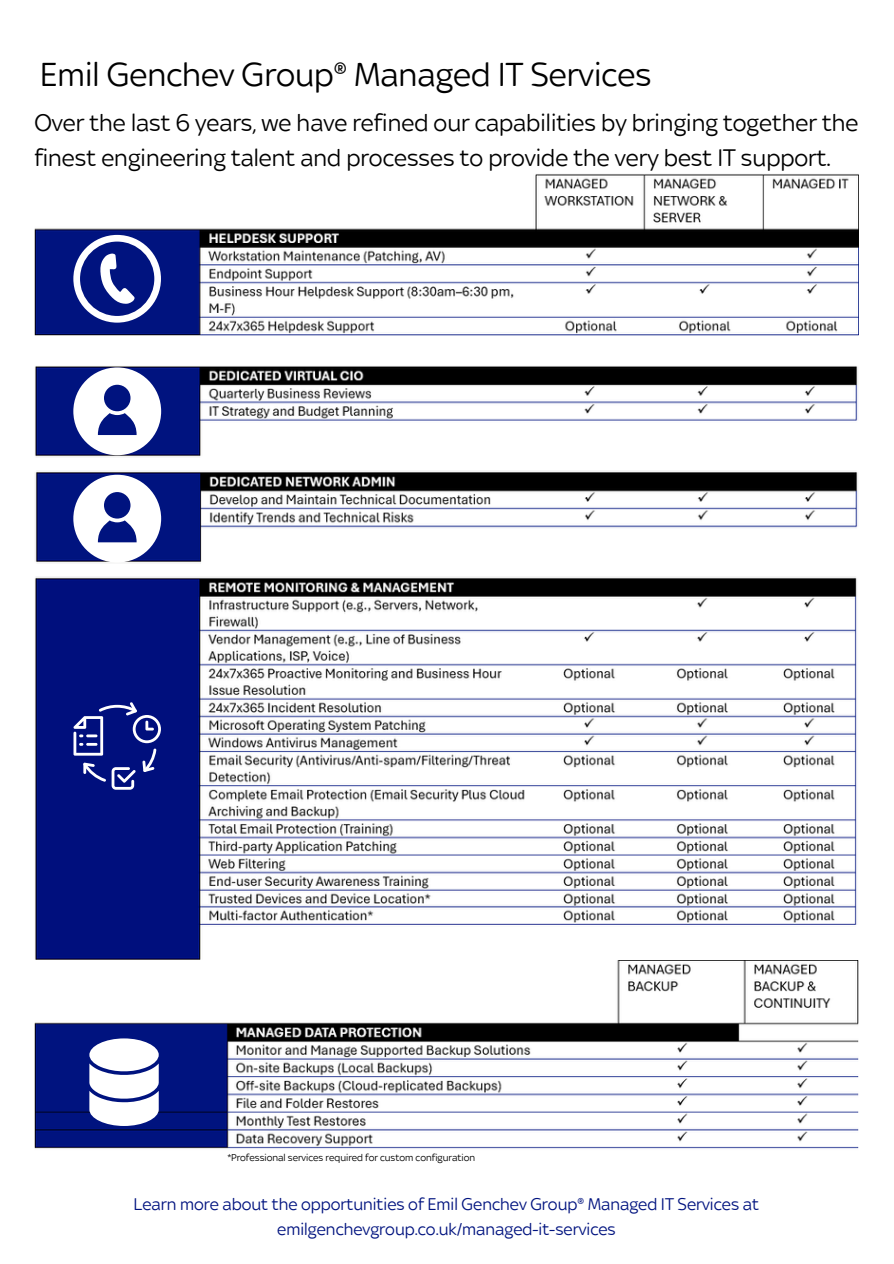
<style>
.page{position:relative;width:894px;height:1264px;background:#fff}
.page>*{position:absolute;margin:0;border:0;box-sizing:border-box;transform-origin:0 0}
.t1{font:35.25px "Sky Text";color:#000}
.t2{font:25.5px/35px "Sky Text";color:#000}
.t3{font:18px/24.8px "Sky Text";color:#00137f;text-align:center}
.t4{font:10.65px "Sky Text";color:#000}
</style>
<div class="page">
<img style="left:34px;top:174px;width:824px;height:161px">
<img style="left:35px;top:366px;width:823px;height:91px">
<img style="left:35px;top:471px;width:823px;height:92px">
<img style="left:34px;top:577px;width:824px;height:572px">
<svg style="left:73px;top:235px;width:88px;height:87px"></svg>
<svg style="left:73px;top:367px;width:88px;height:88px"></svg>
<svg style="left:73px;top:475px;width:88px;height:87px"></svg>
<svg style="left:73px;top:702px;width:88px;height:87px"></svg>
<svg style="left:89px;top:1038px;width:70px;height:87px"></svg>
<p class="t1" style="left:40px;top:55px;width:613px">Emil Genchev Group® Managed IT Services</p>
<p class="t2" style="left:34px;top:106px;width:825px">Over the last 6 years, we have refined our capabilities by bringing together the finest engineering talent and processes to provide the very best IT support.</p>
<p class="t4" style="left:228px;top:1151px;width:249px">*Professional services required for custom configuration</p>
<p class="t3" style="left:134px;top:1192px;width:626px">Learn more about the opportunities of Emil Genchev Group® Managed IT Services at emilgenchevgroup.co.uk/managed-it-services</p>
</div>
